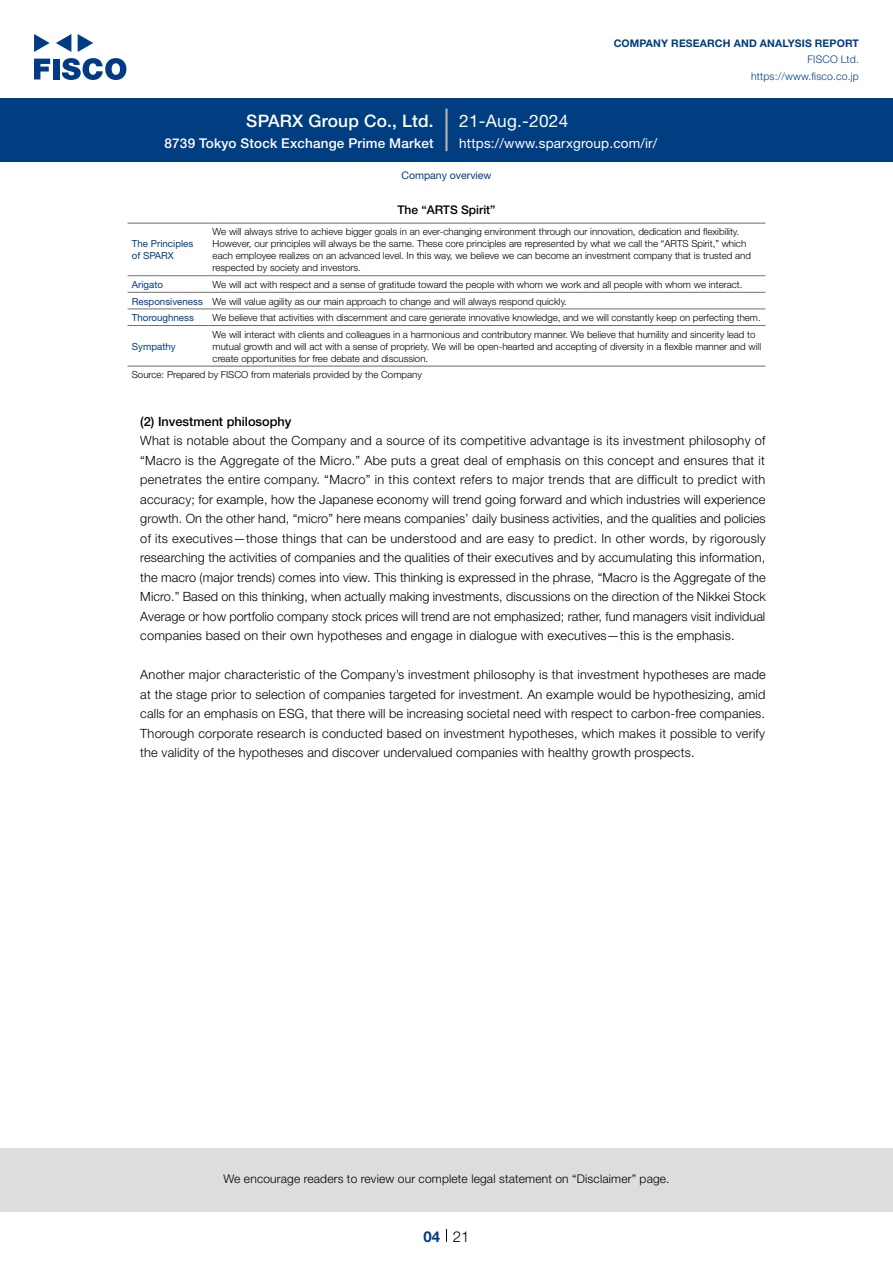
<style>
.page{position:relative;width:893px;height:1263px;background:#fff}
.page>*{position:absolute;margin:0;border:0;box-sizing:border-box;transform-origin:0 0}
.t1{font:500 17.25px "Helvetica Neue LT Std";letter-spacing:.015em;color:#fff}
.t2{font:17.25px "Helvetica Neue LT Std";letter-spacing:.015em;color:#fff}
.t3{font:300 15px "Helvetica Neue LT Std";color:#000}
.t4{font:700 15px "Helvetica Neue LT Std";color:#003d81}
.t5{font:500 13.5px "Helvetica Neue LT Std";letter-spacing:.015em;color:#fff}
.t6{font:13.5px "Helvetica Neue LT Std";letter-spacing:.015em;color:#fff}
.t7{font:300 12.75px/19.5px "Helvetica Neue LT Std";letter-spacing:.015em;color:#000;text-align:justify}
.t8{font:500 12.75px "Helvetica Neue LT Std";color:#000}
.t9{font:300 12px "Helvetica Neue LT Std";letter-spacing:.015em;color:#000}
.t10{font:500 12px "Helvetica Neue LT Std";color:#000}
.t11{font:700 10.5px "Helvetica Neue LT Std";letter-spacing:.015em;color:#003d81}
.t12{font:300 10.5px/16.5px "Helvetica Neue LT Std";letter-spacing:.015em;color:#003d81;text-align:right}
.t13{font:10.5px "Helvetica Neue LT Std";color:#003d81}
.t14{font:300 9.75px/12px "Helvetica Neue LT Std";color:#000}
.t15{font:9.75px/12px "Helvetica Neue LT Std";color:#003d81}
</style>
<div class="page">
<div style="left:0;top:1148px;width:893px;height:64px;background:#ddd"></div>
<svg style="left:34px;top:59px;width:16px;height:20px"></svg>
<div style="left:53px;top:59px;width:6px;height:20px;background:#003b83"></div>
<svg style="left:62px;top:58px;width:64px;height:22px"></svg>
<svg style="left:34px;top:34px;width:16px;height:18px"></svg>
<svg style="left:78px;top:34px;width:15px;height:18px"></svg>
<svg style="left:56px;top:34px;width:15px;height:18px"></svg>
<div style="left:0;top:98px;width:893px;height:64px;background:#003d81"></div>
<hr style="left:445px;top:109px;width:3px;height:42px;background:#b5b5b6">
<svg style="left:446px;top:1229px;width:1px;height:13px"></svg>
<hr style="left:128px;top:223px;width:80px;height:1px;background:#727171">
<hr style="left:208px;top:223px;width:557px;height:1px;background:#727171">
<hr style="left:128px;top:366px;width:80px;height:1px;background:#727171">
<hr style="left:208px;top:366px;width:557px;height:1px;background:#727171">
<hr style="left:128px;top:275px;width:80px;height:1px;background:#727171">
<hr style="left:208px;top:275px;width:557px;height:1px;background:#727171">
<hr style="left:128px;top:292px;width:80px;height:1px;background:#727171">
<hr style="left:208px;top:292px;width:557px;height:1px;background:#727171">
<hr style="left:128px;top:309px;width:80px;height:1px;background:#727171">
<hr style="left:208px;top:309px;width:557px;height:1px;background:#727171">
<hr style="left:128px;top:325px;width:80px;height:1px;background:#727171">
<hr style="left:208px;top:325px;width:557px;height:1px;background:#727171">
<h1 class="t1" style="left:246px;top:110px;width:189px">SPARX Group Co., Ltd.</h1>
<p class="t5" style="left:165px;top:135px;width:271px">8739 Tokyo Stock Exchange Prime Market</p>
<h1 class="t2" style="left:459px;top:110px;width:111px">21-Aug.-2024</h1>
<p class="t11" style="left:614px;top:37px;width:247px">COMPANY RESEARCH AND ANALYSIS REPORT</p>
<p class="t12" style="left:751px;top:51px;width:109px">FISCO Ltd. https://www.fisco.co j p.</p>
<p class="t6" style="left:459px;top:135px;width:200px">https://www.sparxgroup.com /i r/</p>
<p class="t15" style="left:132px;top:238px;width:63px">The Principles of SPARX</p>
<p class="t15" style="left:132px;top:278px;width:33px">Arigato</p>
<p class="t15" style="left:132px;top:295px;width:73px">Responsiveness</p>
<p class="t13" style="left:401px;top:169px;width:92px">Company overview</p>
<p class="t10" style="left:397px;top:203px;width:100px">The “ARTS Spirit“</p>
<p class="t14" style="left:213px;top:226px;width:540px">We will always strive to achieve bigger goals in an ever-changing environment through our innovation, dedication and flexibility.<br>However, our principles will always be the same. These core principles are represented by what we call the “ARTS Spirit,” which each employee realizes on an advanced level In. this way, we believe we can become an investment company that is trusted and respected by society and investors.</p>
<p class="t14" style="left:213px;top:278px;width:531px">We will act with respect and a sense of gratitude toward the people with whom we work and all people with whom we interact.</p>
<p class="t14" style="left:213px;top:295px;width:356px">We will value agility as our main approach to change and will always respond quickly.</p>
<p class="t15" style="left:132px;top:312px;width:64px">Thoroughness</p>
<p class="t15" style="left:132px;top:340px;width:45px">Sympathy</p>
<p class="t14" style="left:213px;top:328px;width:550px">We will interact with clients and colleagues in a harmonious and contributory manner. We believe that humility and sincerity lead to mutual growth and will act with a sense of propriety. We will be open-hearted and accepting of diversity in a flexible manner and will create opportunities for free debate and discussion.</p>
<p class="t14" style="left:132px;top:369px;width:292px">Source: Prepared by FISCO from materials provided by the Company</p>
<p class="t8" style="left:140px;top:414px;width:153px">2( ) Investment philosophy</p>
<p class="t7" style="left:140px;top:431px;width:627px">What is notable about the Company and a source of its competitive advantage is its investment philosophy of “Macro is the Aggregate of the Micro.” Abe puts a great deal of emphasis on this concept and ensures that it penetrates the entire company. “Macro” in this context refers to major trends that are difficult to predict with accuracy; for example, how the Japanese economy will trend going forward and which industries will experience growth. On the other hand “, micro” here means companies’ daily business activities, and the qualities and policies of its executives—those things that can be understood and are easy to predict In. other words, by rigorously researching the activities of companies and the qualities of their executives and by accumulating this information, the macro (major trends) comes into view. This thinking is expressed in the phrase “, Macro is the Aggregate of the Micro.” Based on this thinking, when actually making investments, discussions on the direction of the Nikkei Stock Average or how portfolio company stock prices will trend are not emphasized; rather, fund managers visit individual companies based on their own hypotheses and engage in dialogue with executives—this is the emphasis.</p>
<p class="t7" style="left:140px;top:665px;width:627px">Another major characteristic of the Company s’ investment philosophy is that investment hypotheses are made at the stage prior to selection of companies targeted for investment. An example would be hypothesizing, amid calls for an emphasis on ESG, that there will be increasing societal need with respect to carbon-free companies.<br>Thorough corporate research is conducted based on investment hypotheses, which makes it possible to verify the validity of the hypotheses and discover undervalued companies with healthy growth prospects.</p>
<p class="t14" style="left:213px;top:312px;width:550px">We believe that activities with discernment and care generate innovative knowledge, and we will constantly keep on perfecting them.</p>
<p class="t9" style="left:223px;top:1171px;width:448px">We encourage readers to review our complete legal statement on “Disclaimer” page.</p>
<p class="t4" style="left:423px;top:1227px;width:18px">04</p>
<p class="t3" style="left:453px;top:1227px;width:18px">21</p>
</div>
